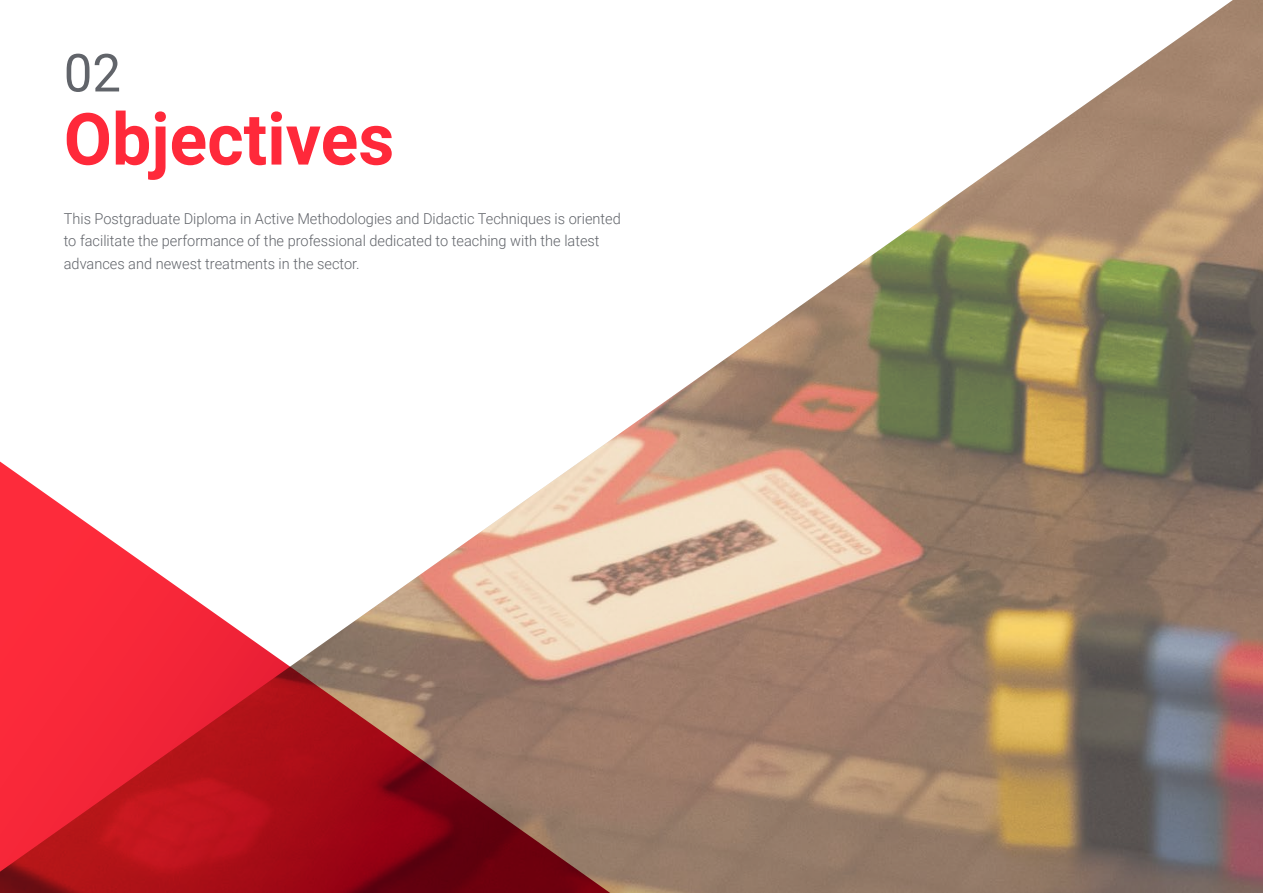
<style>
.page{position:relative;width:1263px;height:893px;background:#fff}
.page>*{position:absolute;margin:0;border:0;box-sizing:border-box;transform-origin:0 0}
.t1{font:700 72px "Roboto";color:#ff293a}
.t2{font:52.5px "Roboto";color:#61646a}
.t3{font:300 15px/22.5px "Roboto";color:#61646a}
</style>
<div class="page">
<img style="left:602px;top:0;width:661px;height:893px">
<svg style="left:0;top:446px;width:640px;height:447px"></svg>
<h2 class="t2" style="left:64px;top:36px;width:59px">02</h2>
<h1 class="t1" style="left:64px;top:89px;width:332px">Objectives</h1>
<p class="t3" style="left:64px;top:207px;width:559px">This Postgraduate Diploma in Active Methodologies and Didactic Techniques is oriented to facilitate the performance of the professional dedicated to teaching with the latest advances and newest treatments in the sector.</p>
</div>
